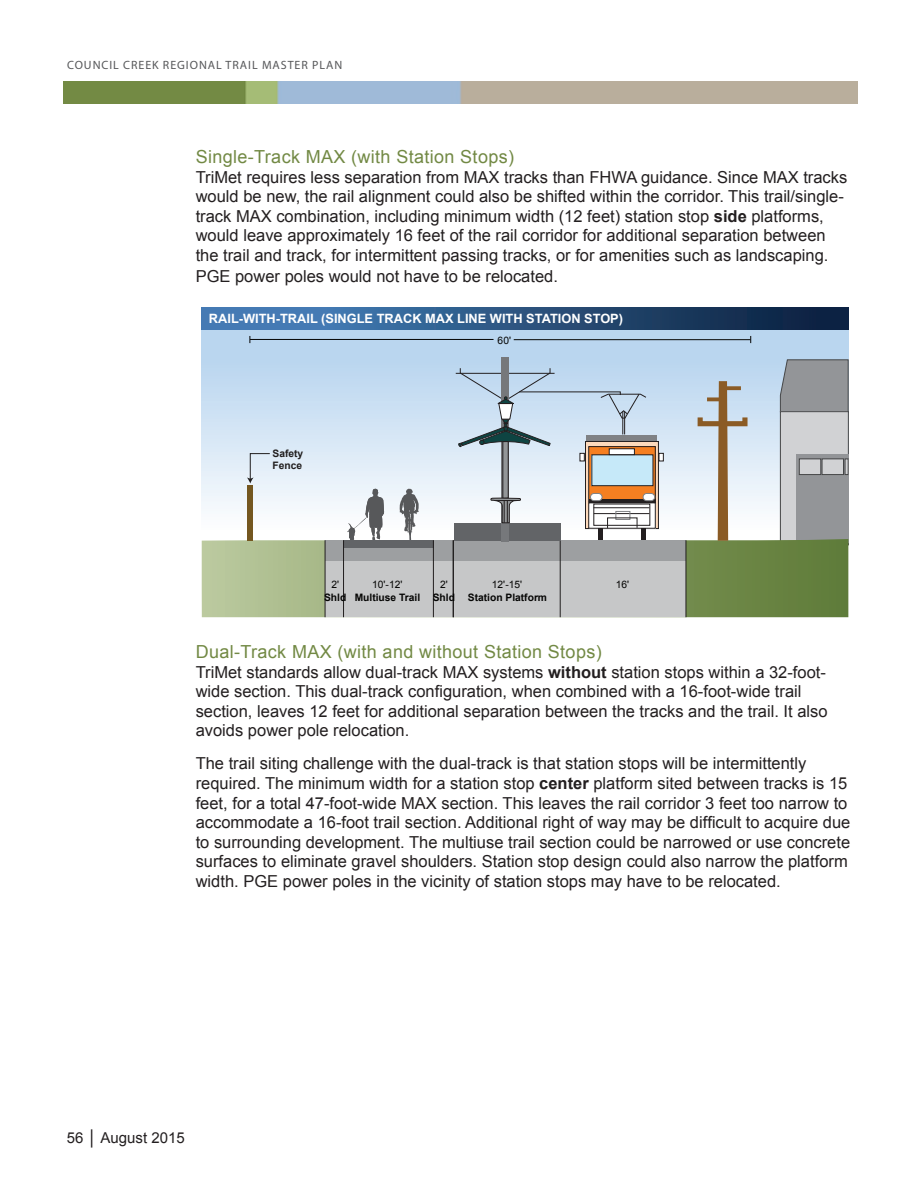
<style>
.page{position:relative;width:918px;height:1188px;background:#fff}
.page>*{position:absolute;margin:0;border:0;box-sizing:border-box;transform-origin:0 0}
.Heading_4{font:18px "Arial";letter-spacing:.02em;color:#728944}
.t1{font:16.5px/19.5px "Arial";color:#231f20}
.t2{font:15px "Arial";color:#231f20}
.t3{font:700 12.75px "Arial";color:#fff}
.t4{font:12px "Myriad Pro";letter-spacing:.08em;color:#57585a}
.t5{font:700 10.2px "Arial";color:#050504}
.t6{font:10.2px "Arial";color:#050504}
.t7{font:700 10.2px/12.3px "Arial";color:#211e1e}
.s1{font-weight:700}
</style>
<div class="page">
<img style="left:64px;top:82px;width:793px;height:22px">
<svg style="left:202px;top:329px;width:646px;height:210px"></svg>
<svg style="left:780px;top:359px;width:69px;height:53px"></svg>
<div style="left:780px;top:412px;width:68px;height:133px;background:#d1d2d4"></div>
<div style="left:780px;top:412px;width:69px;height:133px;border:1px solid #454647"></div>
<div style="left:796px;top:455px;width:52px;height:88px;background:#939598"></div>
<div style="left:799px;top:459px;width:22px;height:16px;background:#d1d2d4"></div>
<div style="left:799px;top:459px;width:22px;height:16px;border:1px solid #454647"></div>
<div style="left:822px;top:459px;width:21px;height:16px;background:#d1d2d4"></div>
<div style="left:822px;top:459px;width:22px;height:16px;border:1px solid #454647"></div>
<svg style="left:202px;top:539px;width:646px;height:78px"></svg>
<div style="left:202px;top:307px;width:647px;height:22px;background:linear-gradient(to right,#4c87c4,#091e3b)"></div>
<div style="left:344px;top:540px;width:109px;height:22px;background:#9d9fa1"></div>
<div style="left:325px;top:540px;width:109px;height:22px;background:#9d9fa1"></div>
<div style="left:559px;top:540px;width:127px;height:22px;background:#9d9fa1"></div>
<div style="left:454px;top:523px;width:106px;height:39px;background:#9d9fa1"></div>
<div style="left:325px;top:561px;width:128px;height:56px;background:#c6c7c8"></div>
<div style="left:453px;top:561px;width:233px;height:56px;background:#c6c7c8"></div>
<hr style="left:560px;top:540px;width:1px;height:77px;background:#211e1e">
<hr style="left:686px;top:540px;width:1px;height:77px;background:#211e1e">
<svg style="left:347px;top:488px;width:38px;height:52px"></svg>
<svg style="left:400px;top:489px;width:19px;height:51px"></svg>
<div style="left:344px;top:540px;width:90px;height:7px;background:#626467"></div>
<div style="left:454px;top:523px;width:106px;height:17px;background:#626467"></div>
<hr style="left:343px;top:540px;width:1px;height:77px;background:#211e1e">
<hr style="left:453px;top:540px;width:1px;height:77px;background:#211e1e">
<hr style="left:456px;top:373px;width:47px;height:1px;background:#231f20">
<svg style="left:501px;top:357px;width:8px;height:185px"></svg>
<div style="left:586px;top:436px;width:70px;height:6px;background:#808285"></div>
<svg style="left:587px;top:443px;width:70px;height:84px"></svg>
<div style="left:585px;top:441px;width:74px;height:88px;border:1px solid #231f20"></div>
<svg style="left:591px;top:505px;width:62px;height:21px"></svg>
<svg style="left:591px;top:449px;width:62px;height:51px"></svg>
<div style="left:592px;top:455px;width:61px;height:31px;background:#c6e9f9"></div>
<div style="left:592px;top:455px;width:61px;height:31px;border:1px solid #231f20"></div>
<hr style="left:589px;top:500px;width:67px;height:3px;background:#231f20">
<hr style="left:594px;top:507px;width:55px;height:1px;background:#231f20">
<hr style="left:594px;top:513px;width:55px;height:1px;background:#231f20">
<div style="left:615px;top:511px;width:15px;height:9px;border:1px solid #808285"></div>
<hr style="left:641px;top:528px;width:4px;height:12px;background:#231f20">
<div style="left:590px;top:493px;width:12px;height:8px;background:#fff;border-radius:4px"></div>
<div style="left:590px;top:493px;width:12px;height:8px;border:1px solid #808285;border-radius:4px"></div>
<div style="left:643px;top:493px;width:12px;height:8px;background:#fff;border-radius:4px"></div>
<div style="left:643px;top:493px;width:12px;height:8px;border:1px solid #808285;border-radius:4px"></div>
<div style="left:609px;top:449px;width:25px;height:6px;background:#fff"></div>
<div style="left:609px;top:449px;width:26px;height:6px;border:1px solid #231f20"></div>
<svg style="left:580px;top:453px;width:4px;height:8px"></svg>
<svg style="left:659px;top:453px;width:4px;height:8px"></svg>
<hr style="left:599px;top:528px;width:4px;height:12px;background:#231f20">
<div style="left:503px;top:442px;width:5px;height:56px;background:#939698"></div>
<svg style="left:490px;top:497px;width:31px;height:26px"></svg>
<svg style="left:459px;top:368px;width:187px;height:79px"></svg>
<hr style="left:250px;top:339px;width:244px;height:1px;background:#050504">
<hr style="left:514px;top:339px;width:236px;height:1px;background:#050504">
<svg style="left:718px;top:381px;width:10px;height:160px"></svg>
<div style="left:698px;top:415px;width:50px;height:11px;border:5px solid #8b5b25"></div>
<svg style="left:707px;top:397px;width:16px;height:4px"></svg>
<svg style="left:725px;top:386px;width:16px;height:4px"></svg>
<hr style="left:325px;top:540px;width:1px;height:77px;background:#211e1e">
<hr style="left:433px;top:540px;width:1px;height:77px;background:#211e1e">
<div style="left:247px;top:485px;width:6px;height:56px;background:#745720"></div>
<svg style="left:247px;top:453px;width:23px;height:31px"></svg>
<p class="t4" style="left:67px;top:58px;width:277px">COUNCIL CREEK REGIONAL TRAIL MASTER PLAN</p>
<p class="Heading_4" style="left:196px;top:145px;width:320px">Single-Track MAX (with Station Stops)</p>
<p class="t1" style="left:196px;top:167px;width:653px">TriMet requires less separation from MAX tracks than FHWA guidance. Since MAX tracks would be new, the rail alignment could also be shifted within the corridor. This trail/single&shy;track MAX combination, including minimum width (12 feet) station stop <span class="s1">side</span> platforms, would leave approximately 16 feet of the rail corridor for additional separation between the trail and track, for intermittent passing tracks, or for amenities such as landscaping.</p>
<p class="t1" style="left:196px;top:266px;width:364px">PGE power poles would not have to be relocated.</p>
<p class="t3" style="left:209px;top:310px;width:416px">RAIL-WITH-TRAIL (SINGLE TRACK MAX LINE WITH STATION STOP)</p>
<p class="t7" style="left:273px;top:447px;width:32px">Safety<br>Fence</p>
<p class="t6" style="left:498px;top:333px;width:15px">60'</p>
<p class="t6" style="left:331px;top:578px;width:9px">2'</p>
<p class="t6" style="left:440px;top:578px;width:9px">2'</p>
<p class="t5" style="left:324px;top:590px;width:24px">Shld</p>
<p class="t5" style="left:433px;top:590px;width:24px">Shld</p>
<p class="t6" style="left:372px;top:578px;width:32px">10'-12'</p>
<p class="t6" style="left:492px;top:578px;width:32px">12'-15'</p>
<p class="t6" style="left:616px;top:578px;width:15px">16'</p>
<p class="t5" style="left:468px;top:590px;width:81px">Station Platform</p>
<p class="t5" style="left:355px;top:590px;width:67px">Multiuse Trail</p>
<p class="Heading_4" style="left:196px;top:640px;width:408px">Dual-Track MAX (with and without Station Stops)</p>
<p class="t1" style="left:196px;top:663px;width:633px">TriMet standards allow dual-track MAX systems <span class="s1">without</span> station stops within a 32-foot&shy;wide section. This dual-track configuration, when combined with a 16-foot-wide trail section, leaves 12 feet for additional separation between the tracks and the trail. It also avoids power pole relocation.</p>
<p class="t1" style="left:196px;top:754px;width:656px">The trail siting challenge with the dual-track is that station stops will be intermittently required. The minimum width for a station stop <span class="s1">center</span> platform sited between tracks is 15 feet, for a total 47-foot-wide MAX section. This leaves the rail corridor 3 feet too narrow to accommodate a 16-foot trail section. Additional right of way may be difficult to acquire due to surrounding development. The multiuse trail section could be narrowed or use concrete surfaces to eliminate gravel shoulders. Station stop design could also narrow the platform width. PGE power poles in the vicinity of station stops may have to be relocated.</p>
<p class="t2" style="left:67px;top:1128px;width:119px">56 │ August 2015</p>
</div>
